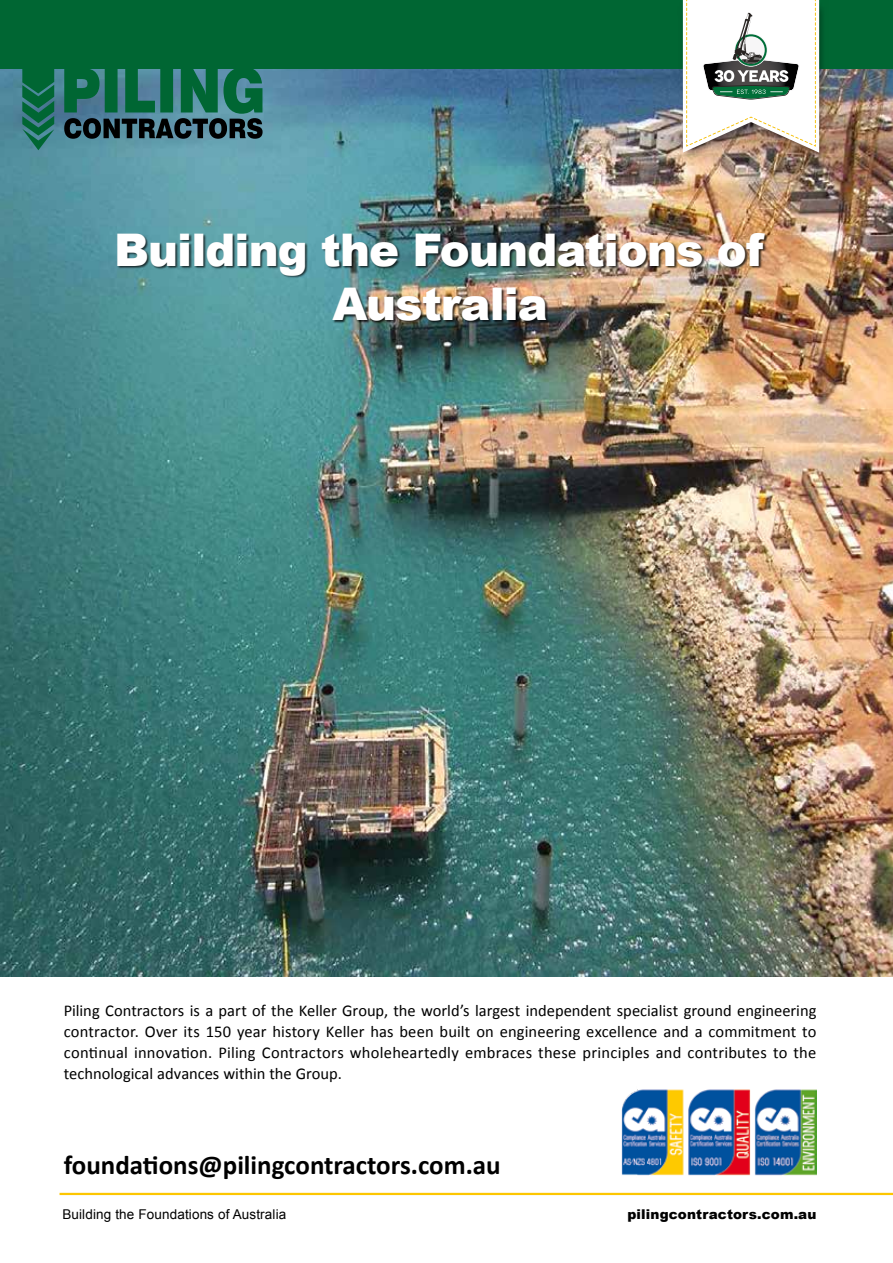
<style>
.page{position:relative;width:893px;height:1263px;background:#fff}
.page>*{position:absolute;margin:0;border:0;box-sizing:border-box;transform-origin:0 0}
.t1{font:900 45px/54px "Arial";letter-spacing:-.02em;color:#fff;text-align:center}
.t2{font:700 27px "Calibri";color:#000}
.t3{font:16.5px/21px "Calibri";color:#000;text-align:justify}
.t4{font:13.5px "Arial";letter-spacing:.01em;color:#000}
.t5{font:900 13.5px "Arial";letter-spacing:.01em;color:#000}
</style>
<div class="page">
<hr style="left:60px;top:1193px;width:833px;height:2px;background:#fdc600">
<img style="left:0;top:68px;width:893px;height:908px">
<div style="left:117px;top:234px;width:651px;height:90px;background:#000;opacity:.75"></div>
<img style="left:621px;top:1089px;width:195px;height:87px">
<div style="left:0;top:0;width:893px;height:68px;background:#063"></div>
<svg style="left:22px;top:68px;width:32px;height:82px;background:#1a7055"></svg>
<svg style="left:64px;top:68px;width:199px;height:71px;background:#26655b"></svg>
<img style="left:677px;top:0;width:151px;height:164px">
<svg style="left:683px;top:0;width:136px;height:153px"></svg>
<h1 class="t1" style="left:114px;top:222px;width:651px">Building the Foundations of<br>Australia</h1>
<p class="t3" style="left:64px;top:1000px;width:754px">Piling Contractors is a part of the Keller Group, the world’s largest independent specialist ground engineering contractor. Over its 150 year history Keller has been built on engineering excellence and a commitment to continual innovation. Piling Contractors wholeheartedly embraces these principles and contributes to the technological advances within the Group.</p>
<h2 class="t2" style="left:64px;top:1147px;width:438px">foundations@pilingcontractors.com.au</h2>
<p class="t4" style="left:62px;top:1205px;width:225px">Building the Foundations of Australia</p>
<p class="t5" style="left:627px;top:1204px;width:190px">pilingcontractors.com.au</p>
</div>
